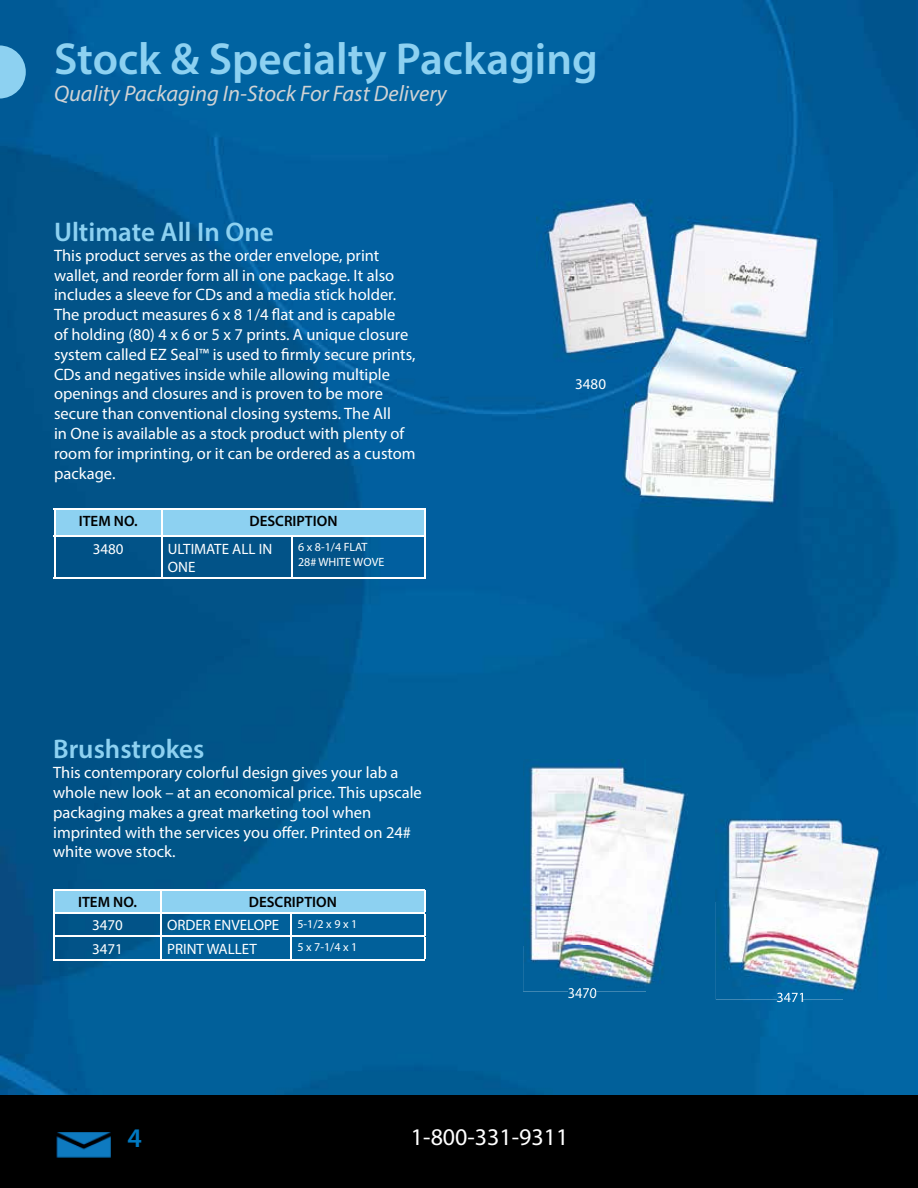
<style>
.page{position:relative;width:918px;height:1188px;background:#fff}
.page>*{position:absolute;margin:0;border:0;box-sizing:border-box;transform-origin:0 0}
.t1{font:600 45px "Myriad Pro";color:#8dd1f1}
.t2{font:600 27px "Myriad Pro";color:#8dd1f1}
.t3{font:600 27px "Myriad Pro";color:#0079c1}
.t4{font:24px "Myriad Pro";color:#fff}
.t5{font:italic 22.5px "Myriad Pro";color:#d1d3d4}
.t6{font:16.5px/19.8px "Myriad Pro";color:#fff}
.t7{font:15px/18px "Myriad Pro";color:#fff}
.t8{font:600 15px "Myriad Pro";color:#000}
.t9{font:14.25px "Myriad Pro";color:#fff}
.t10{font:12px/14.4px "Myriad Pro";color:#fff}
</style>
<div class="page">
<img style="left:0;top:0;width:918px;height:1095px">
<img style="left:537px;top:183px;width:296px;height:324px">
<hr style="left:424px;top:510px;width:2px;height:26px;background:#fff">
<hr style="left:54px;top:537px;width:1px;height:40px;background:#fff">
<hr style="left:54px;top:577px;width:108px;height:1px;background:#fff">
<hr style="left:424px;top:537px;width:2px;height:40px;background:#fff">
<hr style="left:292px;top:577px;width:134px;height:1px;background:#fff">
<hr style="left:161px;top:537px;width:2px;height:40px;background:#fff">
<hr style="left:291px;top:537px;width:2px;height:40px;background:#fff">
<hr style="left:162px;top:577px;width:130px;height:1px;background:#fff">
<hr style="left:162px;top:508px;width:130px;height:2px;background:#fff">
<hr style="left:292px;top:508px;width:134px;height:2px;background:#fff">
<hr style="left:162px;top:536px;width:130px;height:1px;background:#fff">
<hr style="left:292px;top:536px;width:134px;height:1px;background:#fff">
<hr style="left:54px;top:508px;width:108px;height:2px;background:#fff">
<div style="left:54px;top:510px;width:370px;height:26px;background:#8dd1f1"></div>
<hr style="left:161px;top:510px;width:2px;height:26px;background:#fff">
<hr style="left:54px;top:536px;width:108px;height:1px;background:#fff">
<div style="left:0;top:1095px;width:918px;height:93px;background:#000"></div>
<img style="left:56px;top:1132px;width:55px;height:26px">
<svg style="left:0;top:45px;width:26px;height:54px"></svg>
<hr style="left:53px;top:889px;width:108px;height:2px;background:#fff">
<hr style="left:53px;top:891px;width:2px;height:21px;background:#fff">
<hr style="left:53px;top:912px;width:108px;height:2px;background:#fff">
<hr style="left:161px;top:889px;width:130px;height:2px;background:#fff">
<hr style="left:291px;top:889px;width:134px;height:2px;background:#fff">
<hr style="left:161px;top:959px;width:130px;height:1px;background:#fff">
<hr style="left:53px;top:937px;width:2px;height:22px;background:#fff">
<hr style="left:53px;top:959px;width:108px;height:1px;background:#fff">
<hr style="left:53px;top:914px;width:2px;height:22px;background:#fff">
<hr style="left:53px;top:936px;width:108px;height:1px;background:#fff">
<hr style="left:291px;top:959px;width:134px;height:1px;background:#fff">
<svg style="left:55px;top:891px;width:370px;height:68px;background:#3c8ab8"></svg>
<hr style="left:291px;top:936px;width:134px;height:1px;background:#fff">
<img style="left:523px;top:760px;width:164px;height:231px">
<img style="left:568px;top:988px;width:28px;height:3px">
<img style="left:716px;top:802px;width:170px;height:198px">
<img style="left:777px;top:993px;width:26px;height:7px">
<h1 class="t1" style="left:54px;top:31px;width:545px">Stock &amp; Specialty Packaging</h1>
<h3 class="t5" style="left:54px;top:80px;width:394px">Quality Packaging In-Stock For Fast Delivery</h3>
<h2 class="t2" style="left:54px;top:215px;width:221px">Ultimate All In One</h2>
<p class="t6" style="left:54px;top:245px;width:363px">This product serves as the order envelope, print wallet, and reorder form all in one package. It also includes a sleeve for CDs and a media stick holder.<br>The product measures 6 x 8 1/4 flat and is capable<br>of holding (80) 4 x 6 or 5 x 7 prints. A unique closure system called EZ Seal™ is used to firmly secure prints, CDs and negatives inside while allowing multiple openings and closures and is proven to be more secure than conventional closing systems. The All<br>in One is available as a stock product with plenty of room for imprinting, or it can be ordered as a custom package.</p>
<p class="t8" style="left:79px;top:512px;width:60px">ITEM NO.</p>
<p class="t8" style="left:250px;top:512px;width:89px">DESCRIPTION</p>
<p class="t7" style="left:93px;top:539px;width:32px">3480</p>
<p class="t7" style="left:168px;top:539px;width:106px">ULTIMATE ALL IN<br>ONE</p>
<p class="t10" style="left:298px;top:540px;width:88px">6 x 8-1/4 FLAT<br>28# WHITE WOVE</p>
<h2 class="t2" style="left:53px;top:732px;width:153px">Brushstrokes</h2>
<p class="t6" style="left:53px;top:762px;width:370px">This contemporary colorful design gives your lab a whole new look – at an economical price. This upscale packaging makes a great marketing tool when imprinted with the services you offer. Printed on 24# white wove stock.</p>
<p class="t8" style="left:78px;top:892px;width:60px">ITEM NO.</p>
<p class="t8" style="left:249px;top:892px;width:89px">DESCRIPTION</p>
<p class="t7" style="left:92px;top:916px;width:32px">3470</p>
<p class="t7" style="left:167px;top:916px;width:114px">ORDER ENVELOPE</p>
<p class="t10" style="left:297px;top:917px;width:61px">5-1/2 x 9 x 1</p>
<p class="t7" style="left:92px;top:939px;width:32px">3471</p>
<p class="t7" style="left:167px;top:939px;width:91px">PRINT WALLET</p>
<p class="t10" style="left:297px;top:940px;width:61px">5 x 7-1/4 x 1</p>
<p class="t7" style="left:575px;top:375px;width:32px">3480</p>
<p class="t9" style="left:568px;top:984px;width:31px">3470</p>
<p class="t9" style="left:776px;top:989px;width:31px">3471</p>
<h2 class="t3" style="left:127px;top:1121px;width:16px">4</h2>
<h3 class="t4" style="left:411px;top:1122px;width:159px">1-800-331-9311</h3>
</div>
